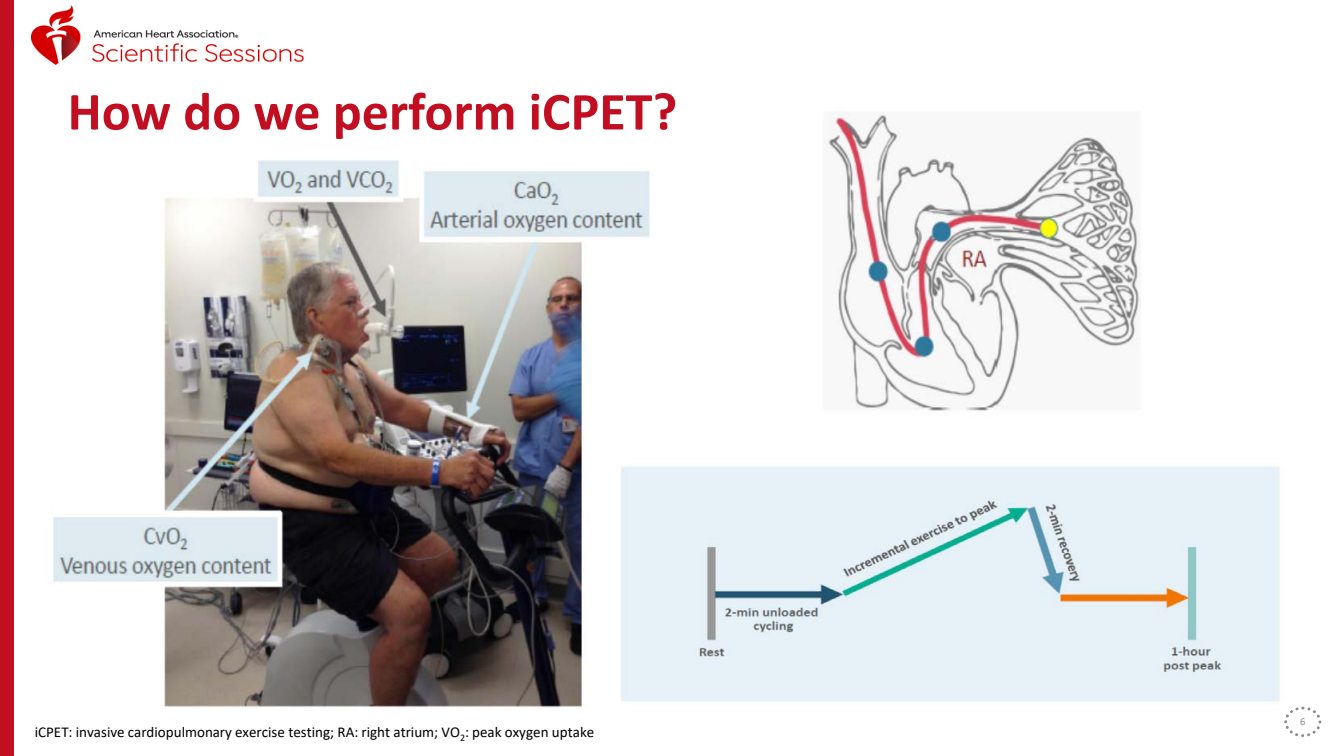
<style>
.page{position:relative;width:1344px;height:756px;background:#fff}
.page>*{position:absolute;margin:0;border:0;box-sizing:border-box;transform-origin:0 0}
.t1{font:700 54px "Calibri";color:#c10e21}
.t2{font:15px "Calibri";color:#000}
.t3{font:10.5px "Calibri";color:#8a8b8a}
</style>
<div class="page">
<div style="left:0;top:0;width:13px;height:756px;background:#c10e21"></div>
<img style="left:31px;top:5px;width:272px;height:60px">
<div style="left:1284px;top:707px;width:37px;height:30px;border:3px dashed #8a8b8a;border-radius:50%"></div>
<img style="left:53px;top:160px;width:597px;height:548px">
<img style="left:615px;top:457px;width:665px;height:251px">
<img style="left:827px;top:112px;width:314px;height:299px">
<h2 class="t1" style="left:68px;top:73px;width:611px">How do we perform iCPET?</h2>
<p class="t2" style="left:35px;top:721px;width:561px">iCPET: invasive cardiopulmonary exercise testing; RA: right atrium; VO<sub>2</sub>: peak oxygen uptake</p>
<p class="t3" style="left:1300px;top:715px;width:7px">6</p>
</div>
